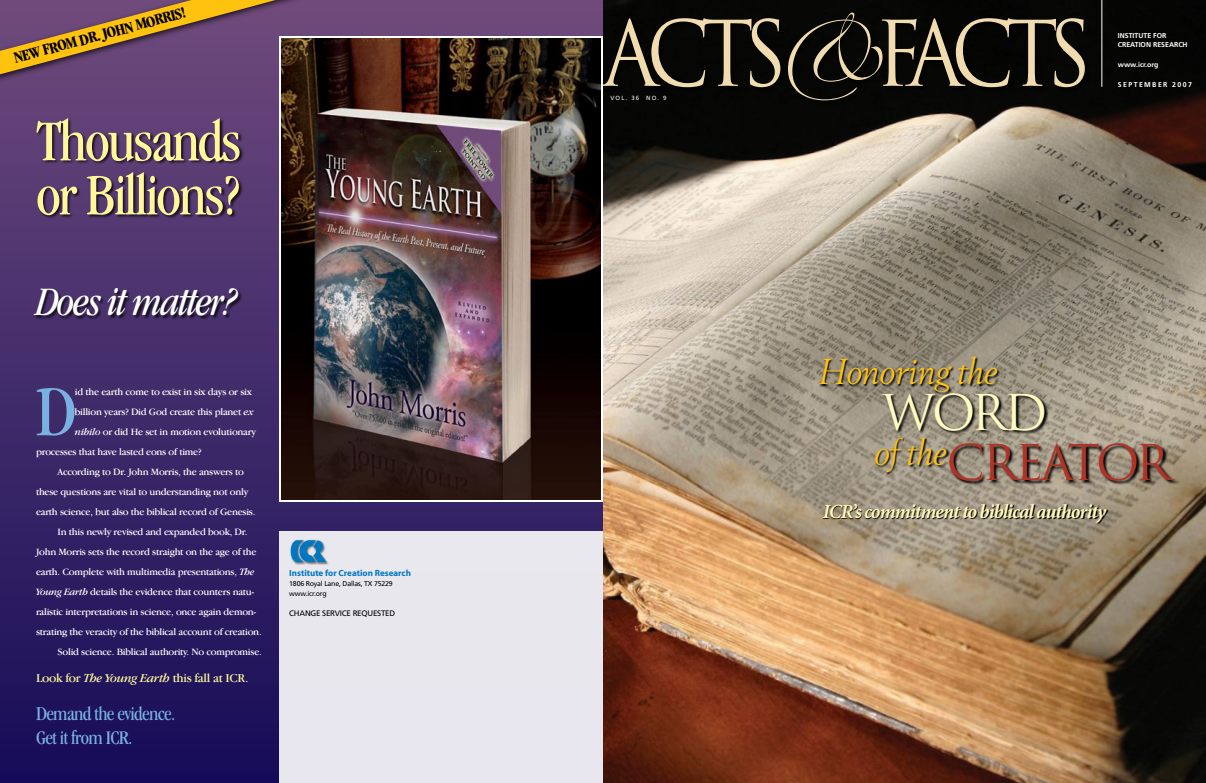
<style>
.page{position:relative;width:1206px;height:783px;background:#fff}
.page>*{position:absolute;margin:0;border:0;box-sizing:border-box;transform-origin:0 0}
.t1{font:88px "Trajan";letter-spacing:-.15em;color:#f1dcb0;scale:.9 1}
.t2{font:condensed 73.4px "Garamond IT Cby BT";color:#79b2e1}
.t3{font:condensed 60px/54px "Garamond IT Cby BT";letter-spacing:-.04em;color:#fff799}
.t4{font:48px "Trajan";letter-spacing:-.085em;color:#b03327}
.t5{font:48px "Trajan";color:#fffac1}
.t6{font:italic condensed 42px "Garamond IT Cby BT";letter-spacing:-.04em;color:#fff}
.t7{font:36px "OPTI Berling Italic Agency";color:#ffc20e}
.t8{font:italic 700 20px "Minion";letter-spacing:-.05em;color:#fff9b8}
.t9{font:condensed 20px/24px "Garamond IT Cby BT";letter-spacing:-.035em;color:#79b2e1}
.t10{font:700 condensed 16.5px "Garamond IT Cby BT";color:#000}
.t11{font:12.5px "Garamond IT Cby BT";letter-spacing:-.025em;color:#fff799}
.t12{font:10px "Garamond IT Cby BT";letter-spacing:-.025em;color:#fff}
.t13{font:700 9px "Myriad";color:#0078c1}
.t14{font:8px "Frutiger";letter-spacing:-.03em;color:#000}
.t15{font:700 7px/8.4px "Frutiger";color:#fff}
.t16{font:7px/10px "Frutiger";letter-spacing:-.03em;color:#000}
.t17{font:700 7px "Frutiger";letter-spacing:.2em;color:#fff}
.t18{font:6px "Frutiger";letter-spacing:.2em;color:#fff}
.s1{font-style:italic}
.s2{font-family:"Zapfino";font-size:57px}
</style>
<div class="page">
<div style="left:0;top:0;width:603px;height:783px;background:linear-gradient(to bottom,#6f4b7c,#150c58)"></div>
<div style="left:279px;top:531px;width:324px;height:252px;background:#e8e7ee"></div>
<img style="left:603px;top:0;width:603px;height:783px">
<hr style="left:1102px;top:0;width:1px;height:87px;background:#fff">
<svg style="left:819px;top:501px;width:379px;height:64px;background:#91836e"></svg>
<svg style="left:882px;top:392px;width:298px;height:94px;background:#8e8575"></svg>
<div style="left:600px;top:13px;width:490px;height:93px;background:#000"></div>
<img style="left:298px;top:562px;width:14px;height:3px">
<img style="left:312px;top:539px;width:17px;height:26px">
<svg style="left:290px;top:540px;width:36px;height:22px"></svg>
<img style="left:282px;top:39px;width:318px;height:460px">
<div style="left:279px;top:36px;width:324px;height:466px;border:2px solid #fff"></div>
<div style="left:34px;top:118px;width:211px;height:203px;background:#000;opacity:.75"></div>
<div style="left:0;top:0;width:322px;height:88px;background:#000;opacity:.75"></div>
<svg style="left:0;top:0;width:309px;height:81px;background:#875f5b"></svg>
<svg style="left:819px;top:356px;width:182px;height:40px;background:#7d7668"></svg>
<svg style="left:875px;top:437px;width:75px;height:39px;background:#8c8475"></svg>
<h3 class="t10" style="left:12px;top:49px;width:179px;rotate:-15deg">NEW FROM DR. JOHN MORRIS!</h3>
<h3 class="t3" style="left:36px;top:114px;width:208px">Thousands or Billions?</h3>
<h3 class="t6" style="left:36px;top:277px;width:203px">Does it matter?</h3>
<h2 class="t2" style="left:36px;top:370px;width:42px">D</h2>
<p class="t12" style="left:75px;top:386px;width:178px">id the earth come to exist in six days or six</p>
<p class="t12" style="left:75px;top:406px;width:180px">billion years? Did God create this planet <span class="s1">ex</span></p>
<p class="t12" style="left:75px;top:426px;width:183px"><span class="s1">nihilo</span> or did He set in motion evolutionary</p>
<p class="t12" style="left:36px;top:446px;width:167px">processes that have lasted eons of time?</p>
<p class="t12" style="left:58px;top:466px;width:188px">According to Dr. John Morris, the answers to</p>
<p class="t12" style="left:36px;top:486px;width:214px">these questions are vital to understanding not only</p>
<p class="t12" style="left:36px;top:506px;width:221px">earth science, but also the biblical record of Genesis.</p>
<p class="t12" style="left:58px;top:526px;width:192px">In this newly revised and expanded book, Dr.</p>
<p class="t12" style="left:36px;top:546px;width:222px">John Morris sets the record straight on the age of the</p>
<p class="t12" style="left:36px;top:566px;width:220px">earth. Complete with multimedia presentations, <span class="s1">The</span></p>
<p class="t12" style="left:36px;top:586px;width:220px"><span class="s1">Young Earth</span> details the evidence that counters natu-</p>
<p class="t12" style="left:36px;top:606px;width:222px">ralistic interpretations in science, once again demon-</p>
<p class="t12" style="left:36px;top:626px;width:227px">strating the veracity of the biblical account of creation.</p>
<p class="t12" style="left:58px;top:646px;width:206px">Solid science. Biblical authority. No compromise.</p>
<p class="t11" style="left:36px;top:671px;width:214px">Look for <span class="s1">The Young Earth</span> this fall at ICR.</p>
<h3 class="t9" style="left:36px;top:702px;width:141px">Demand the evidence.<br>Get it from ICR.</h3>
<p class="t13" style="left:289px;top:568px;width:123px">Institute for Creation Research</p>
<p class="t16" style="left:289px;top:578px;width:105px">1806 Royal Lane, Dallas, TX 75229 www.icr.org</p>
<p class="t14" style="left:289px;top:608px;width:107px">CHANGE SERVICE REQUESTED</p>
<h1 class="t1" style="left:602px;top:1px;width:545px">ACTS<span class="s2">&amp;</span>FACTS</h1>
<p class="t18" style="left:610px;top:95px;width:58px">VOL. 36 NO. 9</p>
<p class="t15" style="left:1118px;top:31px;width:71px">INSTITUTE FOR<br>CREATION RESEARCH</p>
<p class="t15" style="left:1118px;top:60px;width:42px">www.icr.org</p>
<p class="t17" style="left:1118px;top:80px;width:76px">SEPTEMBER 2007</p>
<h3 class="t7" style="left:820px;top:351px;width:179px">Honoring the</h3>
<h3 class="t5" style="left:882px;top:384px;width:167px">Word</h3>
<h3 class="t4" style="left:946px;top:434px;width:226px">CREATOR</h3>
<h3 class="t7" style="left:875px;top:431px;width:73px">of the</h3>
<h3 class="t8" style="left:822px;top:501px;width:285px">ICR’s commitment to biblical authority</h3>
</div>
